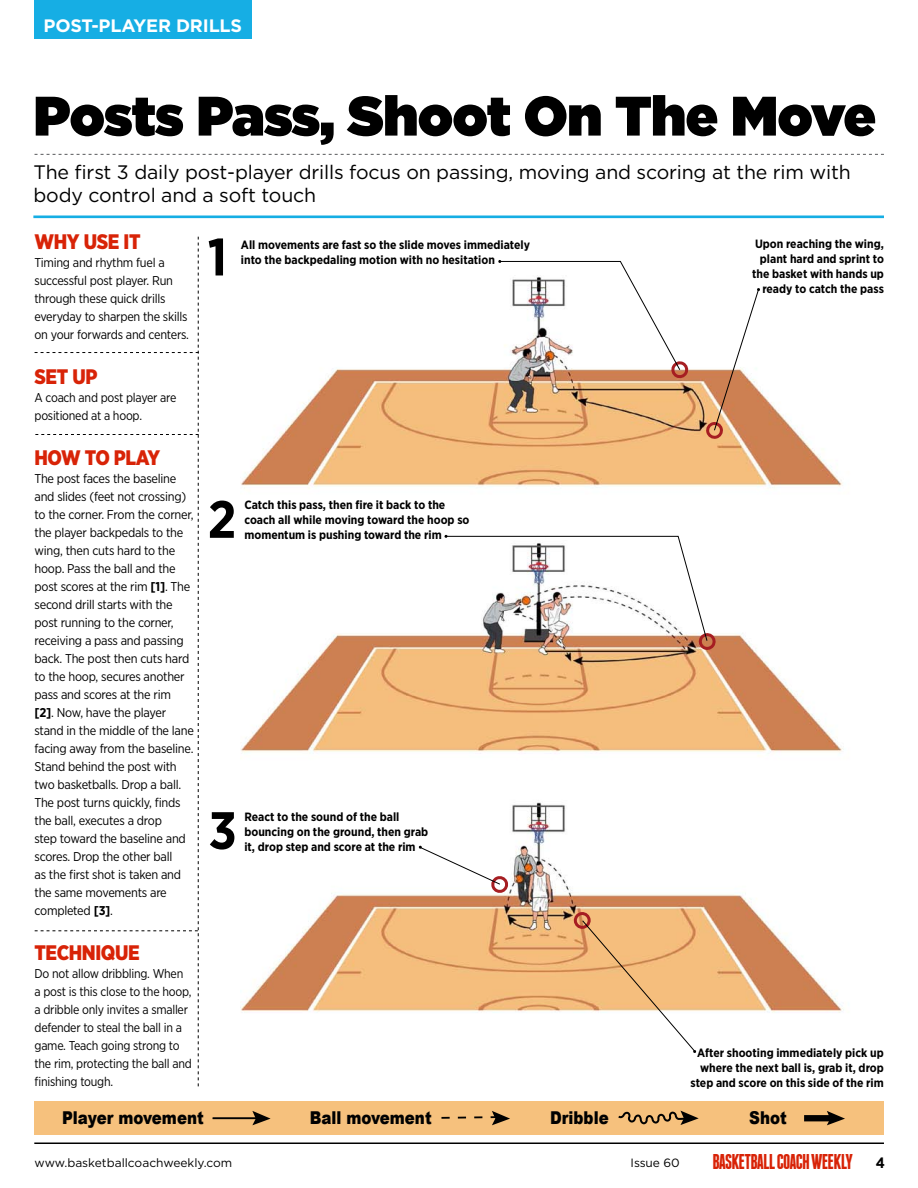
<style>
.page{position:relative;width:918px;height:1188px;background:#fff}
.page>*{position:absolute;margin:0;border:0;box-sizing:border-box;transform-origin:0 0}
.t1{font:900 55.5px "Gotham";letter-spacing:-.01em;color:#000}
.t2{font:700 52.5px "Gotham Narrow";color:#000}
.t3{font:700 21.3px "Franchise";letter-spacing:-.04em;color:#d82307;scale:.94 1}
.t4{font:900 21px "Gotham Narrow";letter-spacing:-.02em;color:#d82307}
.t5{font:19.5px/22.5px "Gotham";letter-spacing:-.01em;color:#000}
.t6{font:700 18px "Gotham";letter-spacing:-.01em;color:#fff}
.t7{font:900 17.7px "Arial";color:#010101;scale:.85 1}
.t8{font:12.75px/18px "Gotham Narrow";letter-spacing:-.02em;color:#000}
.t9{font:700 12px/15px "Gotham Narrow";color:#000}
.t10{font:12px "Gotham";color:#000}
.s1{font-weight:700}
.s2{font-family:"Gotham Narrow";font-size:15px;color:#000}
</style>
<div class="page">
<img style="left:241px;top:369px;width:603px;height:644px">
<hr style="left:33px;top:216px;width:851px;height:2px;background:#16aee4">
<svg style="left:35px;top:154px;width:849px;height:1px"></svg>
<hr style="left:34px;top:1143px;width:850px;height:1px;background:#000">
<svg style="left:35px;top:237px;width:164px;height:849px"></svg>
<div style="left:34px;top:1102px;width:850px;height:33px;background:#f6c17d"></div>
<svg style="left:441px;top:1111px;width:69px;height:14px"></svg>
<svg style="left:618px;top:1110px;width:81px;height:15px"></svg>
<svg style="left:252px;top:1111px;width:19px;height:14px"></svg>
<hr style="left:213px;top:1117px;width:52px;height:2px;background:#010101">
<svg style="left:827px;top:1111px;width:18px;height:14px"></svg>
<div style="left:804px;top:1115px;width:27px;height:6px;background:#010101"></div>
<svg style="left:704px;top:288px;width:56px;height:154px"></svg>
<svg style="left:419px;top:846px;width:89px;height:49px"></svg>
<div style="left:574px;top:912px;width:17px;height:17px;border:3px solid #a61e22;border-radius:50%"></div>
<svg style="left:582px;top:920px;width:114px;height:133px"></svg>
<div style="left:34px;top:0;width:217px;height:38px;background:#16aee4"></div>
<svg style="left:444px;top:535px;width:275px;height:118px"></svg>
<svg style="left:498px;top:260px;width:192px;height:118px"></svg>
<p class="t6" style="left:44px;top:15px;width:200px">POST-PLAYER DRILLS</p>
<p class="t1" style="left:34px;top:84px;width:844px">Posts Pass, Shoot On The Move</p>
<p class="t5" style="left:34px;top:161px;width:819px">The first 3 daily post-player drills focus on passing, moving and scoring at the rim with body control and a soft touch</p>
<p class="t4" style="left:35px;top:228px;width:108px">WHY USE IT</p>
<p class="t8" style="left:35px;top:253px;width:156px">Timing and rhythm fuel a successful post player. Run through these quick drills everyday to sharpen the skills on your forwards and centers.</p>
<p class="t4" style="left:35px;top:363px;width:64px">SET UP</p>
<p class="t8" style="left:35px;top:388px;width:143px">A coach and post player are positioned at a hoop.</p>
<p class="t4" style="left:35px;top:444px;width:127px">HOW TO PLAY</p>
<p class="t8" style="left:35px;top:469px;width:161px">The post faces the baseline and slides (feet not crossing) to the corner. From the corner, the player backpedals to the wing, then cuts hard to the hoop. Pass the ball and the post scores at the rim <span class="s1">[1]</span>. The second drill starts with the post running to the corner, receiving a pass and passing back. The post then cuts hard to the hoop, secures another pass and scores at the rim<br><span class="s1">[2]</span>. Now, have the player stand in the middle of the lane facing away from the baseline.<br>Stand behind the post with two basketballs. Drop a ball.<br>The post turns quickly, finds the ball, executes a drop<br>step toward the baseline and scores. Drop the other ball<br>as the first shot is taken and the same movements are completed <span class="s1">[3]</span>.</p>
<p class="t4" style="left:35px;top:939px;width:107px">TECHNIQUE</p>
<p class="t8" style="left:35px;top:964px;width:159px">Do not allow dribbling. When a post is this close to the hoop, a dribble only invites a smaller defender to steal the ball in a game. Teach going strong to the rim, protecting the ball and finishing tough.</p>
<p class="t2" style="left:208px;top:223px;width:21px">1</p>
<p class="t9" style="left:241px;top:238px;width:291px">All movements are fast so the slide moves immediately into the backpedaling motion with no hesitation</p>
<p class="t9" style="left:752px;top:236px;width:133px;text-align:right">Upon reaching the wing, plant hard and sprint to the basket with hands up ready to catch the pass</p>
<p class="t2" style="left:208px;top:486px;width:30px">2</p>
<p class="t9" style="left:244px;top:497px;width:227px">Catch this pass, then fire it back to the coach all while moving toward the hoop so momentum is pushing toward the rim</p>
<p class="t2" style="left:208px;top:797px;width:30px">3</p>
<p class="t9" style="left:244px;top:809px;width:185px">React to the sound of the ball bouncing on the ground, then grab it, drop step and score at the rim</p>
<p class="t9" style="left:691px;top:1045px;width:195px;text-align:right">After shooting immediately pick up where the next ball is, grab it, drop step and score on this side of the rim</p>
<p class="t7" style="left:62px;top:1105px;width:168px">Player movement</p>
<p class="t7" style="left:310px;top:1105px;width:145px">Ball movement</p>
<p class="t7" style="left:550px;top:1105px;width:71px">Dribble</p>
<p class="t7" style="left:749px;top:1105px;width:46px">Shot</p>
<p class="t10" style="left:35px;top:1156px;width:199px">www.basketballcoachweekly.com</p>
<p class="t10" style="left:631px;top:1156px;width:50px">Issue 60</p>
<p class="t3" style="left:712px;top:1152px;width:185px">BASKETBALL COACH WEEKLY <span class="s2">4</span></p>
</div>
